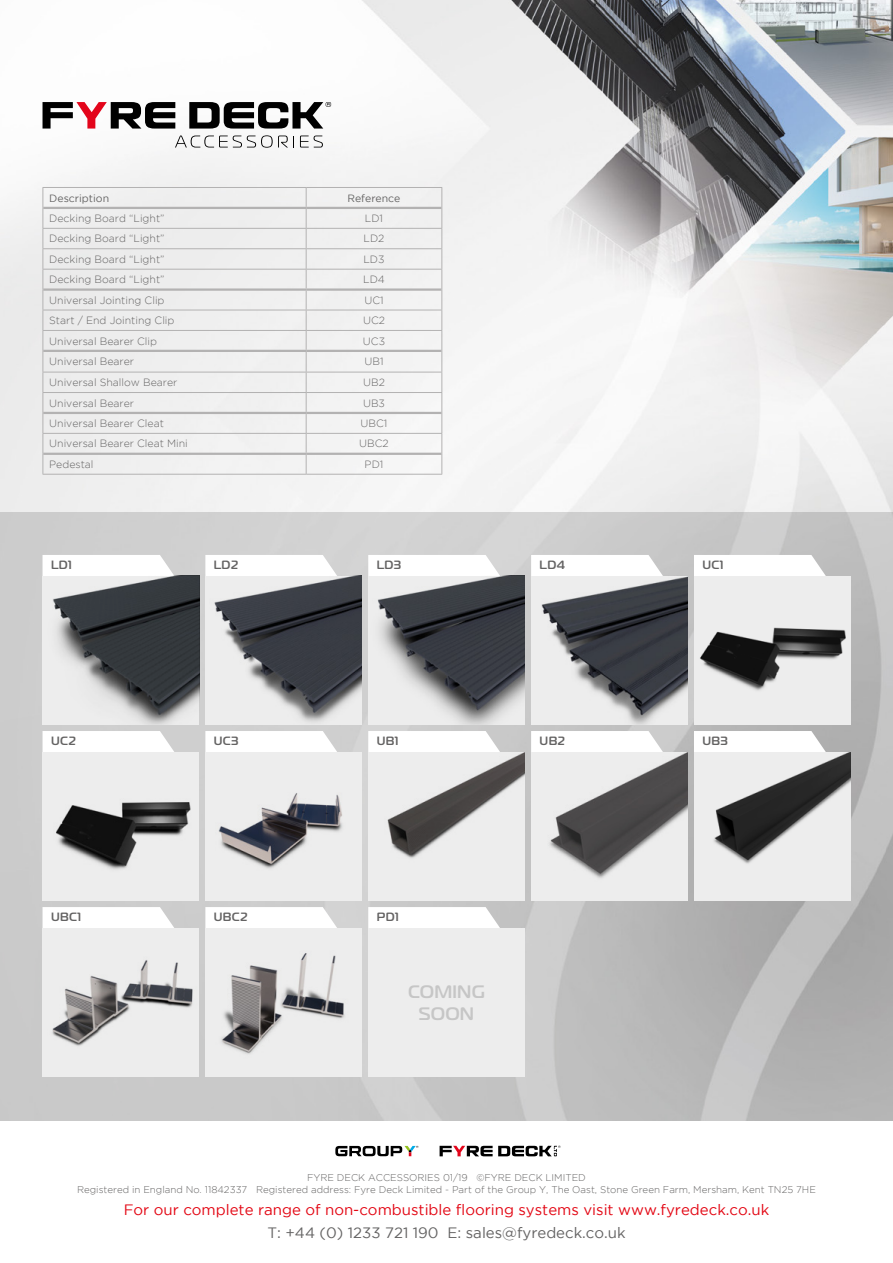
<style>
.page{position:relative;width:893px;height:1263px;background:#fff}
.page>*{position:absolute;margin:0;border:0;box-sizing:border-box;transform-origin:0 0}
.t1{font:700 18px/21.6px "Magistral C";letter-spacing:.01em;color:#c6c6c6;text-align:center}
.t2{font:15px "Gotham";color:#e30613}
.t3{font:15px "Gotham";color:#646363}
.t4{font:700 12px "Magistral C";letter-spacing:.025em;color:#646363}
.t5{font:300 10.5px "Gotham";color:#646363}
.t6{font:10.5px "Gotham";color:#646363}
.t7{font:300 9.75px/11.7px "Gotham";color:#646363;text-align:center}
</style>
<div class="page">
<img style="left:0;top:0;width:893px;height:512px">
<svg style="left:175px;top:135px;width:119px;height:13px"></svg>
<svg style="left:300px;top:136px;width:23px;height:12px"></svg>
<svg style="left:189px;top:102px;width:142px;height:27px"></svg>
<svg style="left:43px;top:102px;width:132px;height:27px"></svg>
<hr style="left:43px;top:187px;width:263px;height:1px;background:#b3b2b2">
<hr style="left:306px;top:187px;width:136px;height:1px;background:#b3b2b2">
<hr style="left:43px;top:228px;width:263px;height:1px;background:#b3b2b2">
<hr style="left:306px;top:228px;width:136px;height:1px;background:#b3b2b2">
<hr style="left:43px;top:248px;width:263px;height:1px;background:#b3b2b2">
<hr style="left:306px;top:248px;width:136px;height:1px;background:#b3b2b2">
<hr style="left:43px;top:269px;width:263px;height:1px;background:#b3b2b2">
<hr style="left:306px;top:269px;width:136px;height:1px;background:#b3b2b2">
<hr style="left:43px;top:392px;width:263px;height:1px;background:#b3b2b2">
<hr style="left:306px;top:392px;width:136px;height:1px;background:#b3b2b2">
<hr style="left:43px;top:433px;width:263px;height:1px;background:#b3b2b2">
<hr style="left:306px;top:433px;width:136px;height:1px;background:#b3b2b2">
<svg style="left:306px;top:188px;width:1px;height:286px"></svg>
<hr style="left:43px;top:474px;width:263px;height:1px;background:#b3b2b2">
<hr style="left:306px;top:474px;width:136px;height:1px;background:#b3b2b2">
<hr style="left:43px;top:288px;width:263px;height:3px;background:#b3b2b2">
<hr style="left:306px;top:288px;width:135px;height:3px;background:#b3b2b2">
<hr style="left:43px;top:453px;width:263px;height:2px;background:#b3b2b2">
<hr style="left:306px;top:453px;width:135px;height:2px;background:#b3b2b2">
<hr style="left:43px;top:207px;width:263px;height:2px;background:#b3b2b2">
<hr style="left:306px;top:207px;width:135px;height:2px;background:#b3b2b2">
<hr style="left:43px;top:310px;width:263px;height:1px;background:#b3b2b2">
<svg style="left:43px;top:188px;width:1px;height:286px"></svg>
<hr style="left:306px;top:310px;width:136px;height:1px;background:#b3b2b2">
<svg style="left:441px;top:188px;width:1px;height:286px"></svg>
<hr style="left:43px;top:330px;width:263px;height:1px;background:#b3b2b2">
<hr style="left:306px;top:330px;width:136px;height:1px;background:#b3b2b2">
<hr style="left:43px;top:372px;width:263px;height:1px;background:#b3b2b2">
<hr style="left:306px;top:372px;width:136px;height:1px;background:#b3b2b2">
<hr style="left:43px;top:350px;width:263px;height:2px;background:#b3b2b2">
<hr style="left:306px;top:350px;width:135px;height:2px;background:#b3b2b2">
<hr style="left:43px;top:412px;width:263px;height:2px;background:#b3b2b2">
<hr style="left:306px;top:412px;width:135px;height:2px;background:#b3b2b2">
<svg style="left:0;top:512px;width:893px;height:609px;background:#c2c2c2"></svg>
<svg style="left:43px;top:555px;width:140px;height:21px"></svg>
<svg style="left:43px;top:731px;width:140px;height:21px"></svg>
<svg style="left:43px;top:907px;width:140px;height:21px"></svg>
<svg style="left:205px;top:555px;width:141px;height:21px"></svg>
<svg style="left:205px;top:731px;width:141px;height:21px"></svg>
<svg style="left:205px;top:907px;width:141px;height:21px"></svg>
<svg style="left:368px;top:555px;width:141px;height:21px"></svg>
<svg style="left:368px;top:731px;width:141px;height:21px"></svg>
<svg style="left:368px;top:907px;width:141px;height:21px"></svg>
<svg style="left:531px;top:555px;width:141px;height:21px"></svg>
<svg style="left:531px;top:731px;width:141px;height:21px"></svg>
<svg style="left:694px;top:555px;width:141px;height:21px"></svg>
<svg style="left:694px;top:731px;width:141px;height:21px"></svg>
<img style="left:43px;top:576px;width:156px;height:149px">
<img style="left:205px;top:576px;width:157px;height:149px">
<img style="left:368px;top:576px;width:157px;height:149px">
<img style="left:531px;top:576px;width:157px;height:149px">
<img style="left:694px;top:576px;width:156px;height:149px">
<img style="left:43px;top:752px;width:156px;height:149px">
<img style="left:205px;top:752px;width:157px;height:149px">
<img style="left:368px;top:752px;width:157px;height:149px">
<img style="left:531px;top:752px;width:157px;height:149px">
<img style="left:694px;top:752px;width:156px;height:149px">
<img style="left:43px;top:928px;width:156px;height:149px">
<img style="left:205px;top:928px;width:157px;height:149px">
<div style="left:368px;top:928px;width:157px;height:149px;background:#ededed"></div>
<svg style="left:335px;top:1146px;width:83px;height:10px"></svg>
<svg style="left:440px;top:1146px;width:120px;height:10px"></svg>
<p class="t6" style="left:49px;top:192px;width:61px">Description</p>
<p class="t6" style="left:347px;top:192px;width:55px">Reference</p>
<p class="t5" style="left:49px;top:212px;width:117px">Decking Board “Light”</p>
<p class="t5" style="left:365px;top:212px;width:20px">LD1</p>
<p class="t5" style="left:49px;top:233px;width:117px">Decking Board “Light”</p>
<p class="t5" style="left:364px;top:233px;width:22px">LD2</p>
<p class="t5" style="left:49px;top:253px;width:117px">Decking Board “Light”</p>
<p class="t5" style="left:363px;top:253px;width:23px">LD3</p>
<p class="t5" style="left:49px;top:274px;width:117px">Decking Board “Light”</p>
<p class="t5" style="left:363px;top:274px;width:23px">LD4</p>
<p class="t5" style="left:49px;top:294px;width:117px">Universal Jointing Clip</p>
<p class="t5" style="left:364px;top:294px;width:21px">UC1</p>
<p class="t5" style="left:49px;top:315px;width:127px">Start / End Jointing Clip</p>
<p class="t5" style="left:363px;top:315px;width:23px">UC2</p>
<p class="t5" style="left:49px;top:335px;width:109px">Universal Bearer Clip</p>
<p class="t5" style="left:363px;top:335px;width:24px">UC3</p>
<p class="t5" style="left:49px;top:355px;width:86px">Universal Bearer</p>
<p class="t5" style="left:364px;top:355px;width:21px">UB1</p>
<p class="t5" style="left:49px;top:377px;width:130px">Universal Shallow Bearer</p>
<p class="t5" style="left:363px;top:377px;width:23px">UB2</p>
<p class="t5" style="left:49px;top:397px;width:86px">Universal Bearer</p>
<p class="t5" style="left:363px;top:397px;width:23px">UB3</p>
<p class="t5" style="left:49px;top:418px;width:116px">Universal Bearer Cleat</p>
<p class="t5" style="left:361px;top:418px;width:28px">UBC1</p>
<p class="t5" style="left:49px;top:438px;width:140px">Universal Bearer Cleat Mini</p>
<p class="t5" style="left:359px;top:438px;width:31px">UBC2</p>
<p class="t5" style="left:49px;top:458px;width:46px">Pedestal</p>
<p class="t5" style="left:365px;top:458px;width:20px">PD1</p>
<p class="t4" style="left:51px;top:558px;width:22px">LD1</p>
<p class="t4" style="left:214px;top:558px;width:26px">LD2</p>
<p class="t4" style="left:377px;top:558px;width:26px">LD3</p>
<p class="t4" style="left:540px;top:558px;width:27px">LD4</p>
<p class="t4" style="left:51px;top:734px;width:26px">UC2</p>
<p class="t4" style="left:51px;top:910px;width:32px">UBC1</p>
<p class="t4" style="left:214px;top:734px;width:26px">UC3</p>
<p class="t4" style="left:214px;top:910px;width:35px">UBC2</p>
<p class="t4" style="left:377px;top:734px;width:23px">UB1</p>
<p class="t4" style="left:540px;top:734px;width:27px">UB2</p>
<p class="t4" style="left:377px;top:910px;width:23px">PD1</p>
<h1 class="t1" style="left:408px;top:980px;width:78px">COMING<br>SOON</h1>
<p class="t4" style="left:702px;top:558px;width:23px">UC1</p>
<p class="t4" style="left:702px;top:734px;width:27px">UB3</p>
<p class="t7" style="left:77px;top:1172px;width:740px">FYRE DECK ACCESSORIES 01/19 ©FYRE DECK LIMITED<br>Registered in England No. 11842337 Registered address: Fyre Deck Limited - Part of the Group Y, The Oast, Stone Green Farm, Mersham, Kent TN25 7HE</p>
<h2 class="t2" style="left:124px;top:1202px;width:647px">For our complete range of non-combustible flooring systems visit www.fyredeck.co.uk</h2>
<h2 class="t3" style="left:267px;top:1224px;width:360px">T: +44 (0) 1233 721 190 E: sales@fyredeck.co.uk</h2>
</div>
